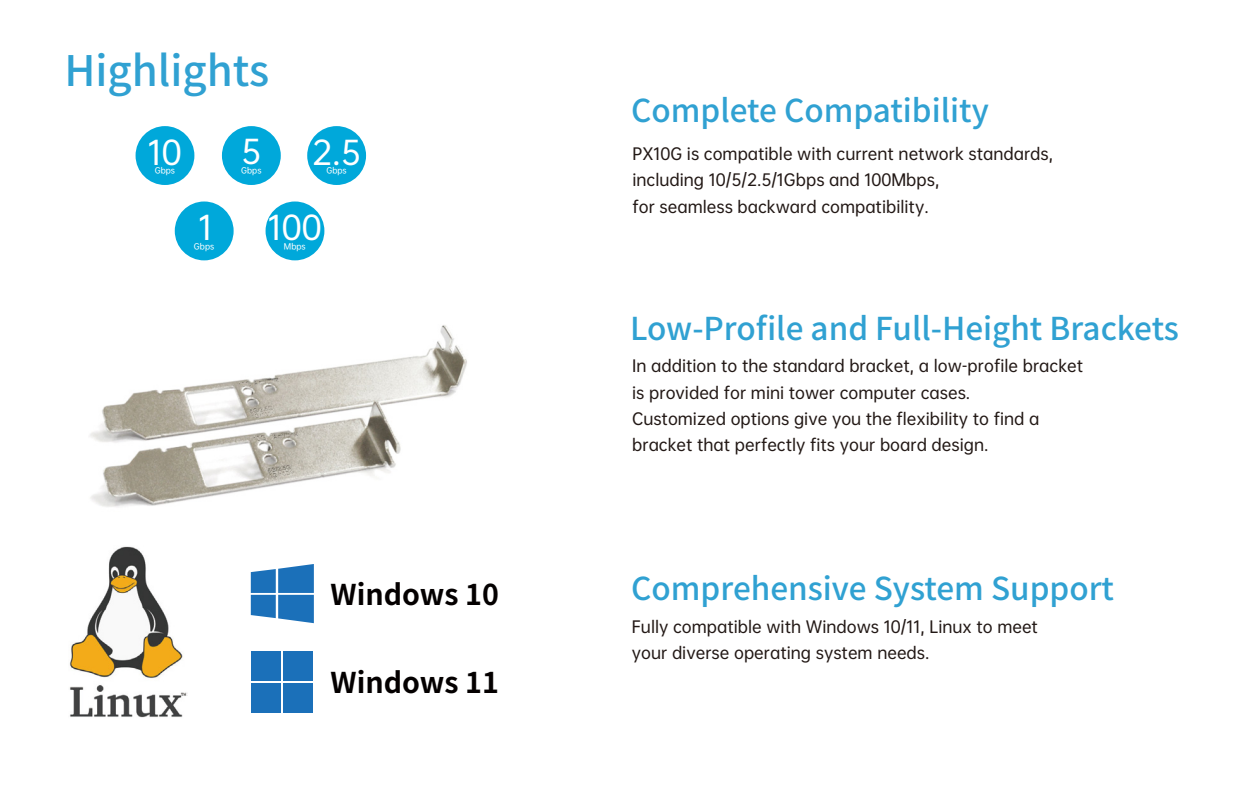
<style>
.page{position:relative;width:1260px;height:788px;background:#fff}
.page>*{position:absolute;margin:0;border:0;box-sizing:border-box;transform-origin:0 0}
.t1{font:500 42px "Source Han Sans CN";color:#30a1d2}
.t2{font:500 31.5px "Source Han Sans CN";color:#30a1d2}
.t3{font:31.5px "OPPO Sans M";color:#fff}
.t4{font:700 28.61px "Source Han Sans CN";color:#040000}
.t5{font:15.75px/26.2px "OPPO Sans M";color:#221815}
.t6{font:7.88px "OPPO Sans M";color:#fff}
</style>
<div class="page">
<svg style="left:251px;top:564px;width:63px;height:59px"></svg>
<div style="left:252px;top:651px;width:29px;height:29px;background:#1b70b9"></div>
<div style="left:252px;top:683px;width:29px;height:29px;background:#1b70b9"></div>
<div style="left:284px;top:651px;width:29px;height:29px;background:#1b70b9"></div>
<div style="left:284px;top:683px;width:29px;height:29px;background:#1b70b9"></div>
<img style="left:70px;top:546px;width:118px;height:172px">
<img style="left:90px;top:325px;width:377px;height:182px">
<div style="left:136px;top:126px;width:58px;height:59px;background:#00a8da;border-radius:50%"></div>
<div style="left:222px;top:126px;width:59px;height:59px;background:#00a8da;border-radius:50%"></div>
<div style="left:307px;top:126px;width:59px;height:59px;background:#00a8da;border-radius:50%"></div>
<div style="left:175px;top:201px;width:59px;height:59px;background:#00a8da;border-radius:50%"></div>
<div style="left:266px;top:201px;width:58px;height:59px;background:#00a8da;border-radius:50%"></div>
<h1 class="t1" style="left:64px;top:49px;width:206px">Highlights</h1>
<h2 class="t3" style="left:148px;top:126px;width:35px">10</h2>
<h2 class="t3" style="left:241px;top:126px;width:21px">5</h2>
<h2 class="t3" style="left:312px;top:126px;width:50px">2.5</h2>
<p class="t6" style="left:155px;top:164px;width:22px">Gbps</p>
<p class="t6" style="left:241px;top:164px;width:22px">Gbps</p>
<p class="t6" style="left:326px;top:164px;width:22px">Gbps</p>
<h2 class="t3" style="left:198px;top:201px;width:15px">1</h2>
<h2 class="t3" style="left:268px;top:201px;width:55px">100</h2>
<p class="t6" style="left:194px;top:239px;width:22px">Gbps</p>
<p class="t6" style="left:284px;top:239px;width:23px">Mbps</p>
<h3 class="t4" style="left:331px;top:579px;width:170px">Windows 10</h3>
<h3 class="t4" style="left:331px;top:668px;width:170px">Windows 11</h3>
<h2 class="t2" style="left:631px;top:94px;width:359px">Complete Compatibility</h2>
<p class="t5" style="left:633px;top:139px;width:422px">PX10G is compatible with current network standards, including 10/5/2.5/1Gbps and 100Mbps,<br>for seamless backward compatibility.</p>
<h2 class="t2" style="left:630px;top:312px;width:551px">Low-Profile and Full-Height Brackets</h2>
<p class="t5" style="left:632px;top:351px;width:453px">In addition to the standard bracket, a low-profile bracket is provided for mini tower computer cases.<br>Customized options give you the flexibility to find a bracket that perfectly fits your board design.</p>
<h2 class="t2" style="left:631px;top:572px;width:484px">Comprehensive System Support</h2>
<p class="t5" style="left:632px;top:612px;width:408px">Fully compatible with Windows 10/11, Linux to meet your diverse operating system needs.</p>
</div>
